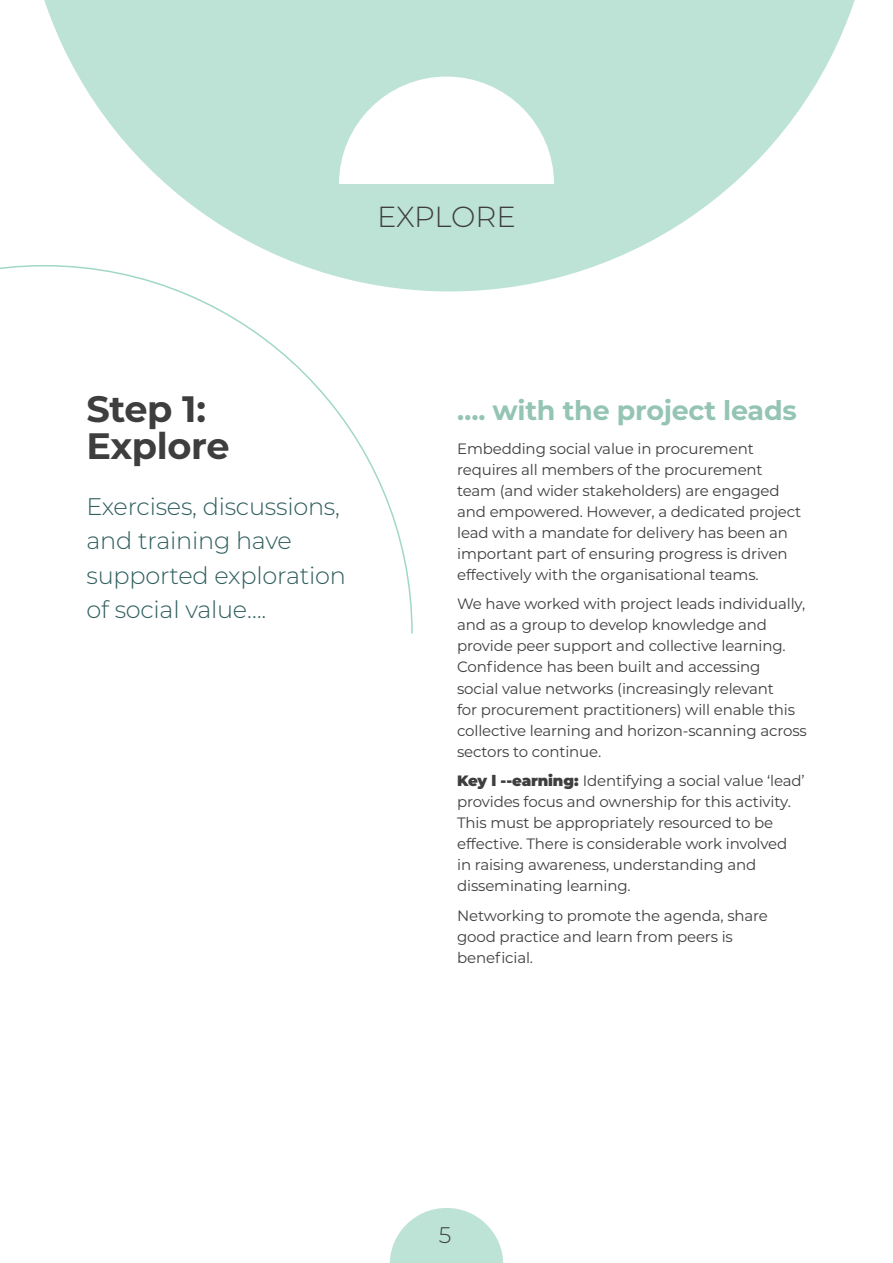
<style>
.page{position:relative;width:893px;height:1263px;background:#fff}
.page>*{position:absolute;margin:0;border:0;box-sizing:border-box;transform-origin:0 0}
.grey_header_1{font:700 36.75px/37.5px "Montserrat";letter-spacing:-.01em;color:#3e3e3f}
.t1{font:300 29.1px "Montserrat";letter-spacing:-.01em;color:#3e3e3f}
.t2{font:700 27px "Montserrat";letter-spacing:-.01em;color:#94c4b4}
.t3{font:300 24px/34.5px "Montserrat";letter-spacing:-.01em;color:#2f5e5d}
.t4{font:300 22.5px "Montserrat";color:#3e3e3f}
.t5{font:15px/21px "Montserrat";letter-spacing:-.01em;color:#3e3e3f}
.s1{font-weight:900}
</style>
<div class="page">
<svg style="left:390px;top:1208px;width:113px;height:55px"></svg>
<svg style="left:0;top:265px;width:413px;height:369px"></svg>
<svg style="left:44px;top:0;width:811px;height:291px;fill:#bde2d6"></svg>
<svg style="left:339px;top:77px;width:215px;height:107px"></svg>
<p class="t1" style="left:377px;top:197px;width:140px">EXPLORE</p>
<p class="grey_header_1" style="left:86px;top:388px;width:145px">Step 1:<br>Explore</p>
<p class="t3" style="left:86px;top:488px;width:261px">Exercises, discussions, and training have supported exploration of social value….</p>
<p class="t2" style="left:457px;top:391px;width:341px">…. with the project leads</p>
<p class="t5" style="left:457px;top:438px;width:346px">Embedding social value in procurement requires all members of the procurement team (and wider stakeholders) are engaged and empowered. However, a dedicated project lead with a mandate for delivery has been an important part of ensuring progress is driven effectively with the organisational teams.</p>
<p class="t5" style="left:457px;top:593px;width:351px">We have worked with project leads individually, and as a group to develop knowledge and provide peer support and collective learning.<br>Confidence has been built and accessing<br>social value networks (increasingly relevant<br>for procurement practitioners) will enable this collective learning and horizon-scanning across sectors to continue.</p>
<p class="t5" style="left:457px;top:770px;width:349px"><span class="s1">Key l --earning:</span> Identifying a social value ‘lead’ provides focus and ownership for this activity.<br>This must be appropriately resourced to be effective. There is considerable work involved in raising awareness, understanding and disseminating learning.</p>
<p class="t5" style="left:457px;top:904px;width:312px">Networking to promote the agenda, share good practice and learn from peers is beneficial.</p>
<h3 class="t4" style="left:439px;top:1220px;width:14px">5</h3>
</div>
